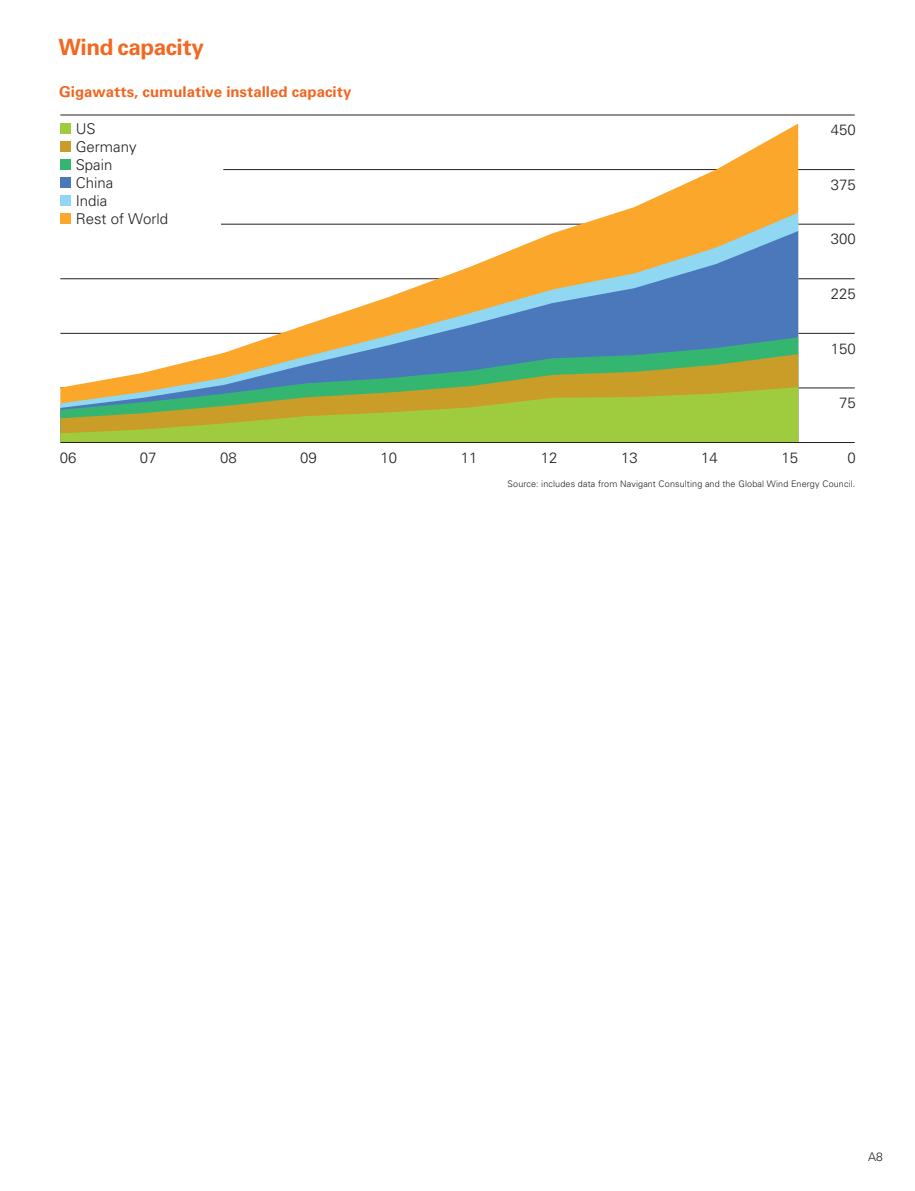
<style>
.page{position:relative;width:915px;height:1191px;background:#fff}
.page>*{position:absolute;margin:0;border:0;box-sizing:border-box;transform-origin:0 0}
.t1{font:700 22.5px "Univers GT";letter-spacing:-.02em;color:#f26821}
.t2{font:300 14.85px/17.9px "Univers GT";color:#231f20}
.t3{font:700 14.85px "Univers GT";color:#f26522}
.t4{font:300 12px "Univers GT";color:#231f20}
.t5{font:300 9px "Univers GT";letter-spacing:.025em;color:#231f20}
</style>
<div class="page">
<hr style="left:60px;top:115px;width:794px;height:1px;background:#231f20">
<hr style="left:60px;top:387px;width:794px;height:1px;background:#231f20">
<hr style="left:60px;top:333px;width:794px;height:1px;background:#231f20">
<hr style="left:60px;top:278px;width:794px;height:1px;background:#231f20">
<hr style="left:221px;top:224px;width:633px;height:1px;background:#231f20">
<hr style="left:223px;top:169px;width:631px;height:1px;background:#231f20">
<hr style="left:60px;top:442px;width:794px;height:1px;background:#231f20">
<svg style="left:60px;top:124px;width:737px;height:89px"></svg>
<svg style="left:60px;top:213px;width:737px;height:18px"></svg>
<svg style="left:60px;top:231px;width:737px;height:106px"></svg>
<svg style="left:219px;top:337px;width:578px;height:17px;background:#74939f"></svg>
<svg style="left:64px;top:354px;width:733px;height:33px;background:#91a97e"></svg>
<svg style="left:60px;top:387px;width:737px;height:55px;background:#a0bb42"></svg>
<h1 class="t1" style="left:58px;top:34px;width:147px">Wind capacity</h1>
<h2 class="t3" style="left:59px;top:83px;width:293px">Gigawatts, cumulative installed capacity</h2>
<h2 class="t2" style="left:76px;top:120px;width:94px">US<br>Germany<br>Spain<br>China<br>India<br>Rest of World</h2>
<h2 class="t2" style="left:60px;top:449px;width:18px">06</h2>
<h2 class="t2" style="left:140px;top:449px;width:18px">07</h2>
<h2 class="t2" style="left:220px;top:449px;width:18px">08</h2>
<h2 class="t2" style="left:300px;top:449px;width:18px">09</h2>
<h2 class="t2" style="left:380px;top:449px;width:18px">10</h2>
<h2 class="t2" style="left:830px;top:121px;width:26px">450</h2>
<h2 class="t2" style="left:830px;top:176px;width:26px">375</h2>
<h2 class="t2" style="left:830px;top:230px;width:26px">300</h2>
<h2 class="t2" style="left:830px;top:285px;width:26px">225</h2>
<h2 class="t2" style="left:830px;top:339px;width:26px">150</h2>
<h2 class="t2" style="left:460px;top:449px;width:18px">11</h2>
<h2 class="t2" style="left:540px;top:449px;width:18px">12</h2>
<h2 class="t2" style="left:620px;top:449px;width:18px">13</h2>
<h2 class="t2" style="left:701px;top:449px;width:18px">14</h2>
<h2 class="t2" style="left:781px;top:449px;width:18px">15</h2>
<h2 class="t2" style="left:838px;top:394px;width:18px">75</h2>
<h2 class="t2" style="left:847px;top:449px;width:10px">0</h2>
<p class="t5" style="left:507px;top:478px;width:349px">Source: includes data from Navigant Consulting and the Global Wind Energy Council.</p>
<p class="t5" style="left:500px;top:480px;width:355px">Source: includes data from Navigant Consulting and the Global Wind Energy Council</p>
<h3 class="t4" style="left:867px;top:1149px;width:16px">A8</h3>
</div>
